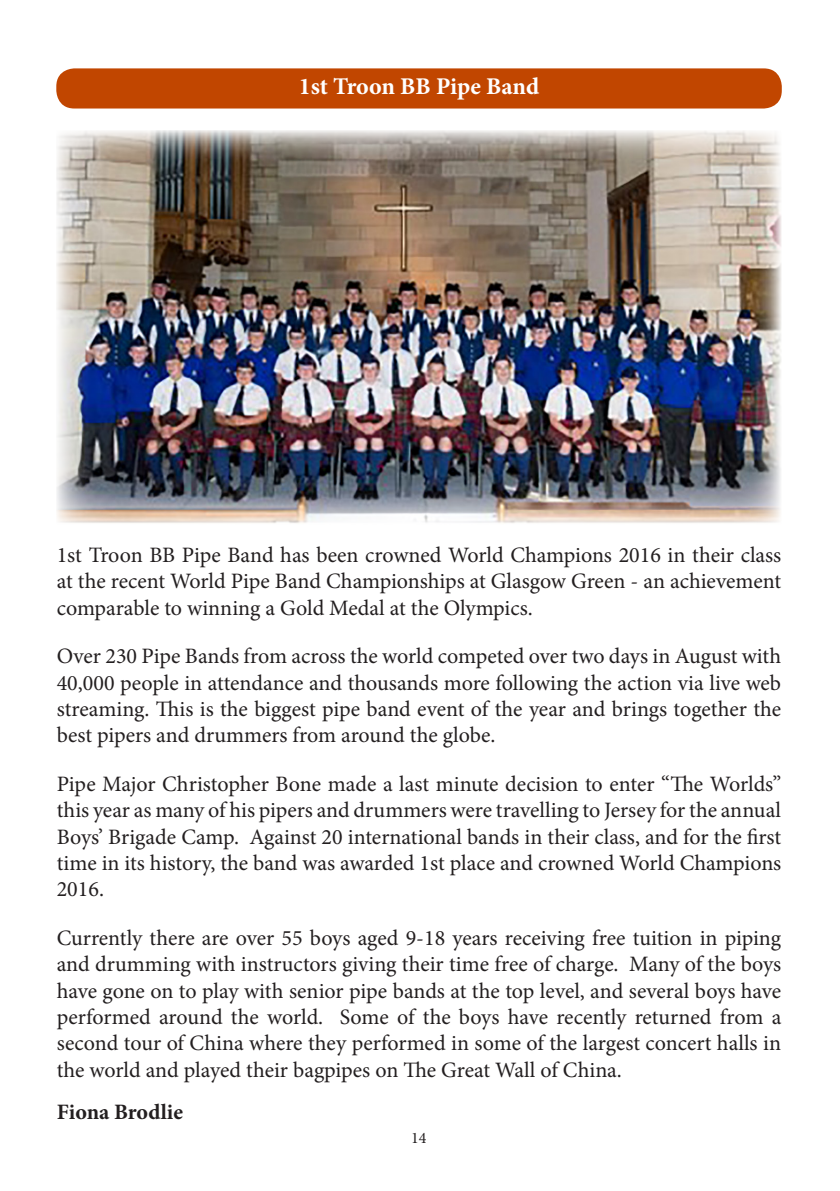
<style>
.page{position:relative;width:840px;height:1191px;background:#fff}
.page>*{position:absolute;margin:0;border:0;box-sizing:border-box;transform-origin:0 0}
.t1{font:700 24px "Minion Pro";letter-spacing:-.005em;color:#fff}
.t2{font:22px/26.4px "Minion Pro";letter-spacing:-.005em;color:#231f20;text-align:justify}
.t3{font:700 22px "Minion Pro";color:#231f20}
.t4{font:16px "Minion Pro";color:#231f20}
</style>
<div class="page">
<div style="left:56px;top:68px;width:725px;height:40px;background:#c14600;border-radius:18px"></div>
<img style="left:56px;top:130px;width:724px;height:393px">
<p class="t1" style="left:298px;top:69px;width:242px">1st Troon BB Pipe Band</p>
<p class="t2" style="left:57px;top:542px;width:725px">1st Troon BB Pipe Band has been crowned World Champions 2016 in their class at the recent World Pipe Band Championships at Glasgow Green - an achievement comparable to winning a Gold Medal at the Olympics.</p>
<p class="t2" style="left:57px;top:643px;width:725px">Over 230 Pipe Bands from across the world competed over two days in August with 40,000 people in attendance and thousands more following the action via live web streaming. This is the biggest pipe band event of the year and brings together the best pipers and drummers from around the globe.</p>
<p class="t2" style="left:57px;top:770px;width:725px">Pipe Major Christopher Bone made a last minute decision to enter “The Worlds” this year as many of his pipers and drummers were travelling to Jersey for the annual Boys’ Brigade Camp. Against 20 international bands in their class, and for the first time in its history, the band was awarded 1st place and crowned World Champions 2016.</p>
<p class="t2" style="left:57px;top:924px;width:725px">Currently there are over 55 boys aged 9-18 years receiving free tuition in piping and drumming with instructors giving their time free of charge. Many of the boys have gone on to play with senior pipe bands at the top level, and several boys have performed around the world. Some of the boys have recently returned from a second tour of China where they performed in some of the largest concert halls in the world and played their bagpipes on The Great Wall of China.</p>
<p class="t3" style="left:57px;top:1096px;width:128px">Fiona Brodlie</p>
<p class="t4" style="left:411px;top:1127px;width:17px">14</p>
</div>
